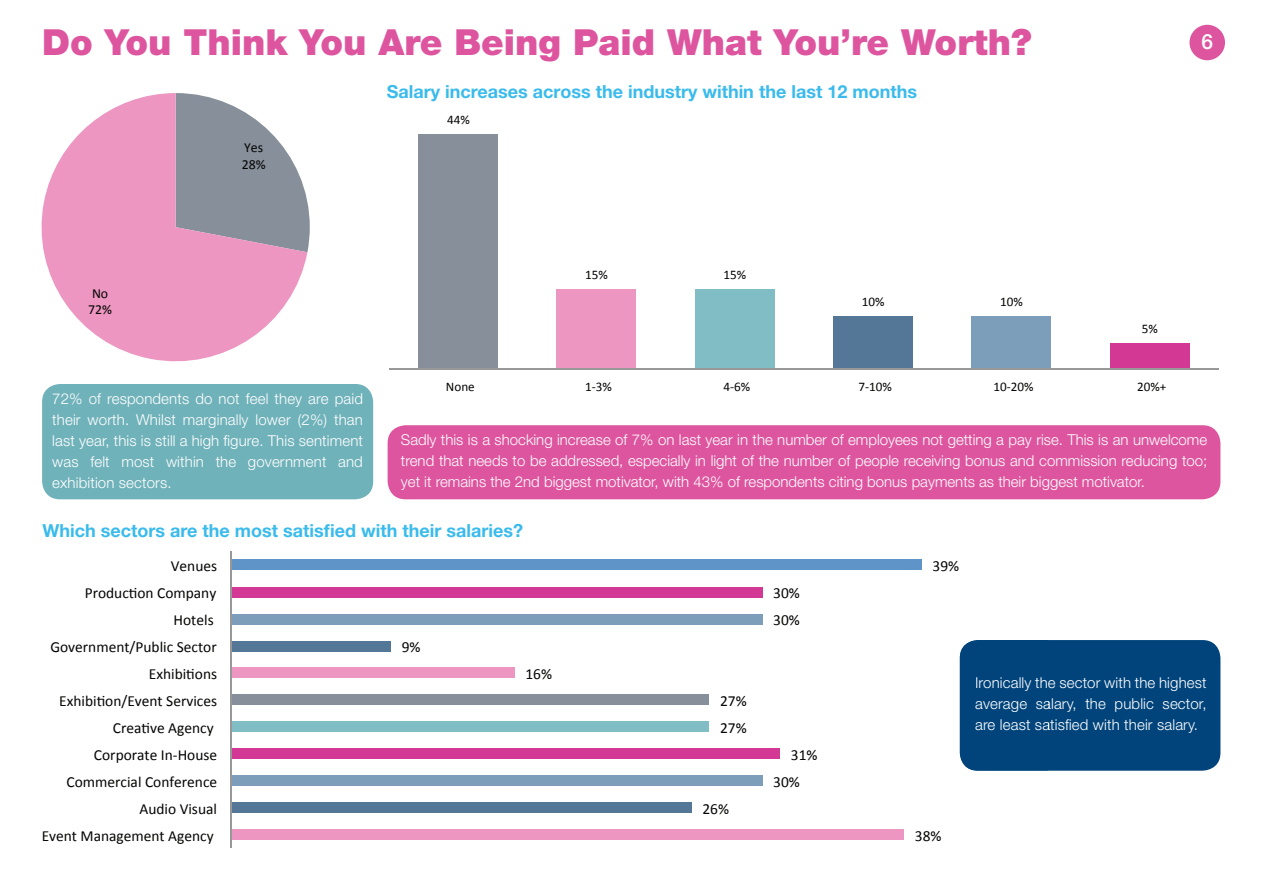
<style>
.page{position:relative;width:1263px;height:893px;background:#fff}
.page>*{position:absolute;margin:0;border:0;box-sizing:border-box;transform-origin:0 0}
.t1{font:900 36px "Helvetica Neue LT Std";color:#de559f}
.t2{font:500 21px "Helvetica Neue LT Std";color:#fff}
.t3{font:700 18px "Helvetica Neue LT Std";color:#3abbec}
.t4{font:15.45px "Calibri";color:#040503}
.t5{font:300 15px/21px "Helvetica Neue LT Std";letter-spacing:.01em;color:#fff;text-align:justify}
.t6{font:13.8px/16.6px "Calibri";color:#040503}
.t7{font:13.2px "Calibri";color:#040503}
</style>
<div class="page">
<div style="left:419px;top:134px;width:79px;height:235px;background:#878f9a"></div>
<div style="left:557px;top:289px;width:79px;height:80px;background:#ec96c1"></div>
<div style="left:695px;top:289px;width:79px;height:80px;background:#81bdc4"></div>
<div style="left:833px;top:316px;width:79px;height:53px;background:#547697"></div>
<div style="left:972px;top:316px;width:79px;height:53px;background:#7c9ebb"></div>
<div style="left:1110px;top:343px;width:79px;height:26px;background:#d33895"></div>
<hr style="left:389px;top:369px;width:830px;height:1px;background:#989898">
<div style="left:388px;top:425px;width:832px;height:74px;background:#de559f;border-radius:18px"></div>
<div style="left:1189px;top:25px;width:36px;height:35px;background:#de559f;border-radius:50%"></div>
<div style="left:42px;top:384px;width:331px;height:115px;background:#70b2ba;border-radius:18px"></div>
<svg style="left:307px;top:201px;width:3px;height:51px"></svg>
<svg style="left:41px;top:93px;width:266px;height:269px;fill:#ec96c1"></svg>
<div style="left:960px;top:640px;width:260px;height:131px;background:#00447b;border-radius:18px"></div>
<svg style="left:230px;top:551px;width:730px;height:297px"></svg>
<svg style="left:960px;top:640px;width:88px;height:131px"></svg>
<div style="left:976px;top:677px;width:72px;height:14px;background:#00447b"></div>
<div style="left:975px;top:698px;width:73px;height:14px;background:#00447b"></div>
<div style="left:975px;top:719px;width:73px;height:13px;background:#00447b"></div>
<div style="left:231px;top:829px;width:673px;height:11px;background:#ec96c1"></div>
<div style="left:231px;top:802px;width:461px;height:11px;background:#547697"></div>
<div style="left:231px;top:775px;width:531px;height:11px;background:#7c9ebb"></div>
<div style="left:231px;top:748px;width:549px;height:11px;background:#d33895"></div>
<div style="left:231px;top:721px;width:478px;height:11px;background:#81bdc4"></div>
<div style="left:231px;top:694px;width:478px;height:11px;background:#878f9a"></div>
<div style="left:231px;top:668px;width:284px;height:10px;background:#ec96c1"></div>
<div style="left:231px;top:641px;width:160px;height:10px;background:#547697"></div>
<div style="left:231px;top:614px;width:531px;height:10px;background:#7c9ebb"></div>
<div style="left:231px;top:587px;width:531px;height:10px;background:#d33895"></div>
<div style="left:231px;top:559px;width:691px;height:11px;background:#5f94c9"></div>
<hr style="left:231px;top:552px;width:1px;height:296px;background:#989898">
<h1 class="t1" style="left:42px;top:20px;width:991px">Do You Think You Are Being Paid What You’re Worth?</h1>
<p class="t3" style="left:387px;top:80px;width:531px">Salary increases across the industry within the last 12 months</p>
<p class="t6" style="left:88px;top:285px;width:25px">No<br>72%</p>
<p class="t6" style="left:242px;top:139px;width:25px">Yes<br>28%</p>
<p class="t7" style="left:447px;top:112px;width:24px">44%</p>
<p class="t7" style="left:585px;top:267px;width:24px">15%</p>
<p class="t7" style="left:724px;top:267px;width:24px">15%</p>
<p class="t7" style="left:862px;top:293px;width:24px">10%</p>
<p class="t7" style="left:1000px;top:293px;width:24px">10%</p>
<h2 class="t2" style="left:1201px;top:29px;width:13px">6</h2>
<p class="t7" style="left:1142px;top:320px;width:18px">5%</p>
<p class="t5" style="left:52px;top:388px;width:312px">72% of respondents do not feel they are paid their worth. Whilst marginally lower (2%) than last year, this is still a high figure. This sentiment was felt most within the government and exhibition sectors.</p>
<p class="t7" style="left:446px;top:378px;width:30px">None</p>
<p class="t7" style="left:585px;top:378px;width:28px">1--‐3%</p>
<p class="t7" style="left:723px;top:378px;width:28px">4--‐6%</p>
<p class="t7" style="left:858px;top:378px;width:35px">7--‐10%</p>
<p class="t7" style="left:993px;top:378px;width:42px">10--‐20%</p>
<p class="t7" style="left:1137px;top:378px;width:31px">20%+</p>
<p class="t5" style="left:401px;top:429px;width:808px">Sadly this is a shocking increase of 7% on last year in the number of employees not getting a pay rise. This is an unwelcome trend that needs to be addressed, especially in light of the number of people receiving bonus and commission reducing too; yet it remains the 2nd biggest motivator, with 43% of respondents citing bonus payments as their biggest motivator.</p>
<p class="t3" style="left:43px;top:519px;width:482px">Which sectors are the most satisfied with their salaries?</p>
<p class="t4" style="left:171px;top:556px;width:48px">Venues</p>
<p class="t4" style="left:85px;top:583px;width:133px">ProducEon Company</p>
<p class="t4" style="left:174px;top:610px;width:42px">Hotels</p>
<p class="t4" style="left:50px;top:637px;width:168px">Government/Public Sector</p>
<p class="t4" style="left:149px;top:664px;width:70px">ExhibiEons</p>
<p class="t4" style="left:59px;top:691px;width:159px">ExhibiEon/Event Services</p>
<p class="t4" style="left:113px;top:718px;width:102px">CreaEve Agency</p>
<p class="t4" style="left:94px;top:745px;width:125px">Corporate In--‐House</p>
<p class="t4" style="left:67px;top:772px;width:152px">Commercial Conference</p>
<p class="t4" style="left:139px;top:799px;width:79px">Audio Visual</p>
<p class="t4" style="left:42px;top:826px;width:174px">Event Management Agency</p>
<p class="t4" style="left:402px;top:637px;width:20px">9%</p>
<p class="t4" style="left:525px;top:664px;width:28px">16%</p>
<p class="t4" style="left:773px;top:583px;width:28px">30%</p>
<p class="t4" style="left:773px;top:610px;width:28px">30%</p>
<p class="t4" style="left:720px;top:691px;width:28px">27%</p>
<p class="t4" style="left:720px;top:718px;width:28px">27%</p>
<p class="t4" style="left:702px;top:799px;width:28px">26%</p>
<p class="t4" style="left:791px;top:745px;width:28px">31%</p>
<p class="t4" style="left:773px;top:772px;width:28px">30%</p>
<p class="t4" style="left:932px;top:556px;width:28px">39%</p>
<p class="t5" style="left:975px;top:671px;width:233px">Ironically the sector with the highest average salary, the public sector, are least satisfied with their salary.</p>
<p class="t4" style="left:915px;top:826px;width:28px">38%</p>
</div>
